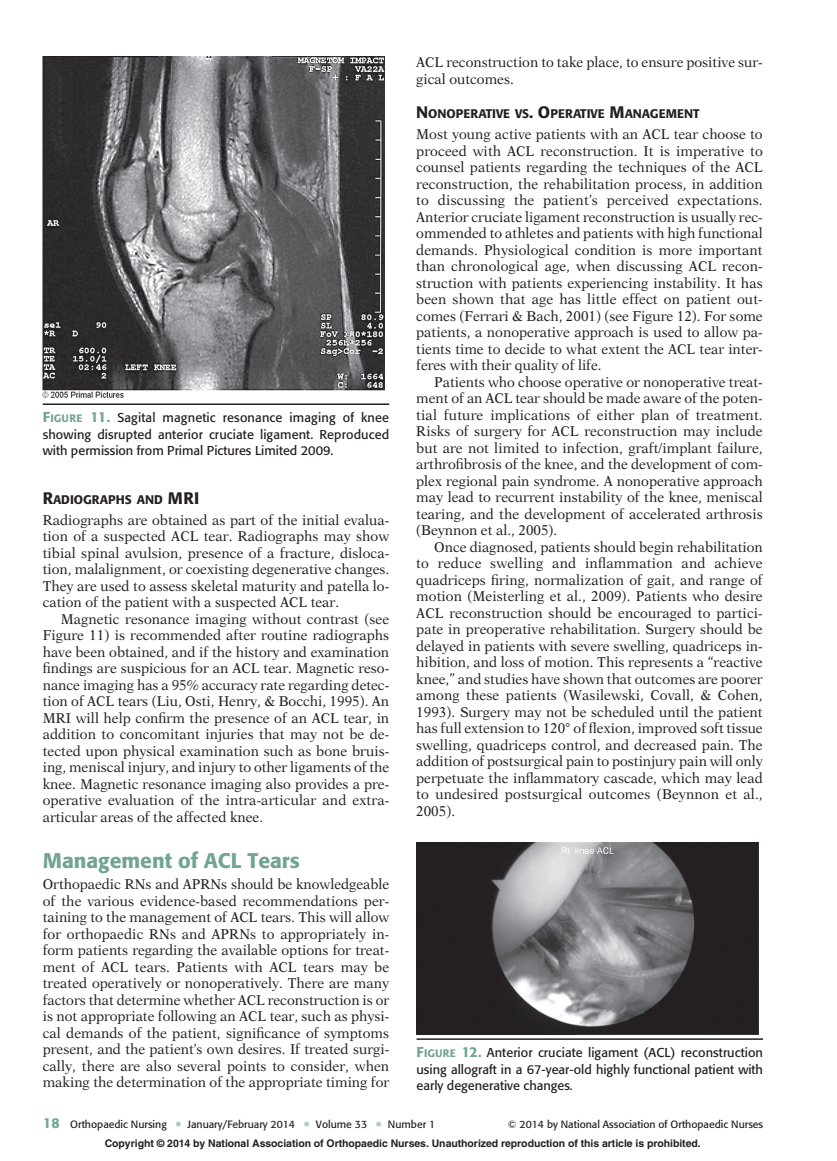
<style>
.page{position:relative;width:837px;height:1161px;background:#fff}
.page>*{position:absolute;margin:0;border:0;box-sizing:border-box;transform-origin:0 0}
.t1{font:500 21px "Formata";color:#71a492}
.t2{font:14.25px/16.5px "New Aster";color:#231f20;text-align:justify;scale:.95 1}
.t3{font:12.75px/16.5px "Formata";color:#231f20;text-align:justify}
.t4{font:500 12.3px "Formata";color:#231f20}
.t5{font:700 10.5px "Helvetica";letter-spacing:-.005em;color:#231f20}
.t6{font:10.5px "Formata";color:#231f20}
.s1{font-weight:500;font-size:14.25px;color:#71a492}
.s2{font-weight:500;font-size:10.65px;color:#71a492}
.s3{font-size:16.5px}
.s4{font-size:13.5px}
.s5{font-family:"Cochin";font-weight:700;font-size:15px;color:#afcbc1}
</style>
<div class="page">
<hr style="left:43px;top:403px;width:346px;height:2px;background:#231f20">
<img style="left:43px;top:56px;width:342px;height:342px">
<hr style="left:417px;top:1038px;width:346px;height:2px;background:#231f20">
<img style="left:417px;top:842px;width:342px;height:193px">
<p class="t3" style="left:43px;top:410px;width:348px"><span class="s1">F</span><span class="s2">IGURE</span> <span class="s1">11.</span> Sagital magnetic resonance imaging of knee showing disrupted anterior cruciate ligament. Reproduced with permission from Primal Pictures Limited 2009.</p>
<p class="t4" style="left:43px;top:493px;width:158px"><span class="s3">R</span>ADIOGRAPHS AND <span class="s3">MRI</span></p>
<p class="t2" style="left:43px;top:513px;width:366px">Radiographs are obtained as part of the initial evalua&shy;tion of a suspected ACL tear. Radiographs may show tibial spinal avulsion, presence of a fracture, disloca&shy;tion, malalignment, or coexisting degenerative changes.<br>They are used to assess skeletal maturity and patella lo&shy;cation of the patient with a suspected ACL tear.</p>
<p class="t2" style="left:43px;top:612px;width:366px;text-indent:18px">Magnetic resonance imaging without contrast (see Figure 11 ) is recommended after routine radiographs have been obtained, and if the history and examination findings are suspicious for an ACL tear. Magnetic reso&shy;nance imaging has a 95% accuracy rate regarding detec&shy;tion of ACL tears ( Liu, Osti, Henry, &amp; Bocchi, 1995 ). An MRI will help confirm the presence of an ACL tear, in addition to concomitant injuries that may not be de&shy;tected upon physical examination such as bone bruis&shy;ing, meniscal injury, and injury to other ligaments of the knee. Magnetic resonance imaging also provides a pre&shy;operative evaluation of the intra-articular and extra&shy;articular areas of the affected knee.</p>
<h1 class="t1" style="left:43px;top:850px;width:259px">Management of ACL Tears</h1>
<p class="t2" style="left:43px;top:877px;width:366px">Orthopaedic RNs and APRNs should be knowledgeable of the various evidence-based recommendations per&shy;taining to the management of ACL tears. This will allow for orthopaedic RNs and APRNs to appropriately in&shy;form patients regarding the available options for treat&shy;ment of ACL tears. Patients with ACL tears may be treated operatively or nonoperatively. There are many factors that determine whether ACL reconstruction is or is not appropriate following an ACL tear, such as physi&shy;cal demands of the patient, significance of symptoms present, and the patient<span class="s4">’</span>s own desires. If treated surgi&shy;cally, there are also several points to consider, when making the determination of the appropriate timing for</p>
<p class="t2" style="left:416px;top:55px;width:366px">ACL reconstruction to take place, to ensure positive sur&shy;gical outcomes.</p>
<p class="t4" style="left:416px;top:108px;width:285px"><span class="s3">N</span>ONOPERATIVE VS<span class="s3">. O</span>PERATIVE <span class="s3">M</span>ANAGEMENT</p>
<p class="t2" style="left:416px;top:127px;width:366px">Most young active patients with an ACL tear choose to proceed with ACL reconstruction. It is imperative to counsel patients regarding the techniques of the ACL reconstruction, the rehabilitation process, in addition to discussing the patient<span class="s4">’</span>s perceived expectations.<br>Anterior cruciate ligament reconstruction is usually rec&shy;ommended to athletes and patients with high functional demands. Physiological condition is more important than chronological age, when discussing ACL recon&shy;struction with patients experiencing instability. It has been shown that age has little effect on patient out&shy;comes ( Ferrari &amp; Bach, 2001 ) (see Figure 12 ). For some patients, a nonoperative approach is used to allow pa&shy;tients time to decide to what extent the ACL tear inter&shy;feres with their quality of life.</p>
<p class="t2" style="left:416px;top:375px;width:366px;text-indent:18px">Patients who choose operative or nonoperative treat&shy;ment of an ACL tear should be made aware of the poten&shy;tial future implications of either plan of treatment.<br>Risks of surgery for ACL reconstruction may include but are not limited to infection, graft/implant failure, arthrofibrosis of the knee, and the development of com&shy;plex regional pain syndrome. A nonoperative approach may lead to recurrent instability of the knee, meniscal tearing, and the development of accelerated arthrosis ( Beynnon et al., 2005 ).</p>
<p class="t2" style="left:416px;top:540px;width:366px;text-indent:18px">Once diagnosed, patients should begin rehabilitation to reduce swelling and inflammation and achieve quadriceps firing, normalization of gait, and range of motion ( Meisterling et al., 2009 ). Patients who desire ACL reconstruction should be encouraged to partici&shy;pate in preoperative rehabilitation. Surgery should be delayed in patients with severe swelling, quadriceps in&shy;hibition, and loss of motion. This represents a “reactive knee,” and studies have shown that outcomes are poorer among these patients ( Wasilewski, Covall, &amp; Cohen, 1993 ). Surgery may not be scheduled until the patient has full extension to 120 ° of flexion, improved soft tissue swelling, quadriceps control, and decreased pain. The addition of postsurgical pain to postinjury pain will only perpetuate the inflammatory cascade, which may lead to undesired postsurgical outcomes ( Beynnon et al., 2005 ).</p>
<p class="t3" style="left:417px;top:1045px;width:348px"><span class="s1">F</span><span class="s2">IGURE</span> <span class="s1">12.</span> Anterior cruciate ligament (ACL) reconstruction using allograft in a 67-year-old highly functional patient with early degenerative changes.</p>
<p class="t6" style="left:43px;top:1119px;width:394px"><span class="s1">18</span> Orthopaedic Nursing <span class="s5">•</span> January/February 2014 <span class="s5">•</span> Volume 33 <span class="s5">•</span> Number 1</p>
<p class="t6" style="left:508px;top:1119px;width:257px">© 2014 by National Association of Orthopaedic Nurses</p>
<p class="t5" style="left:105px;top:1139px;width:598px">Copyright © 2014 by National Association of Orthopaedic Nurses. Unauthorized reproduction of this article is prohibited.</p>
</div>
